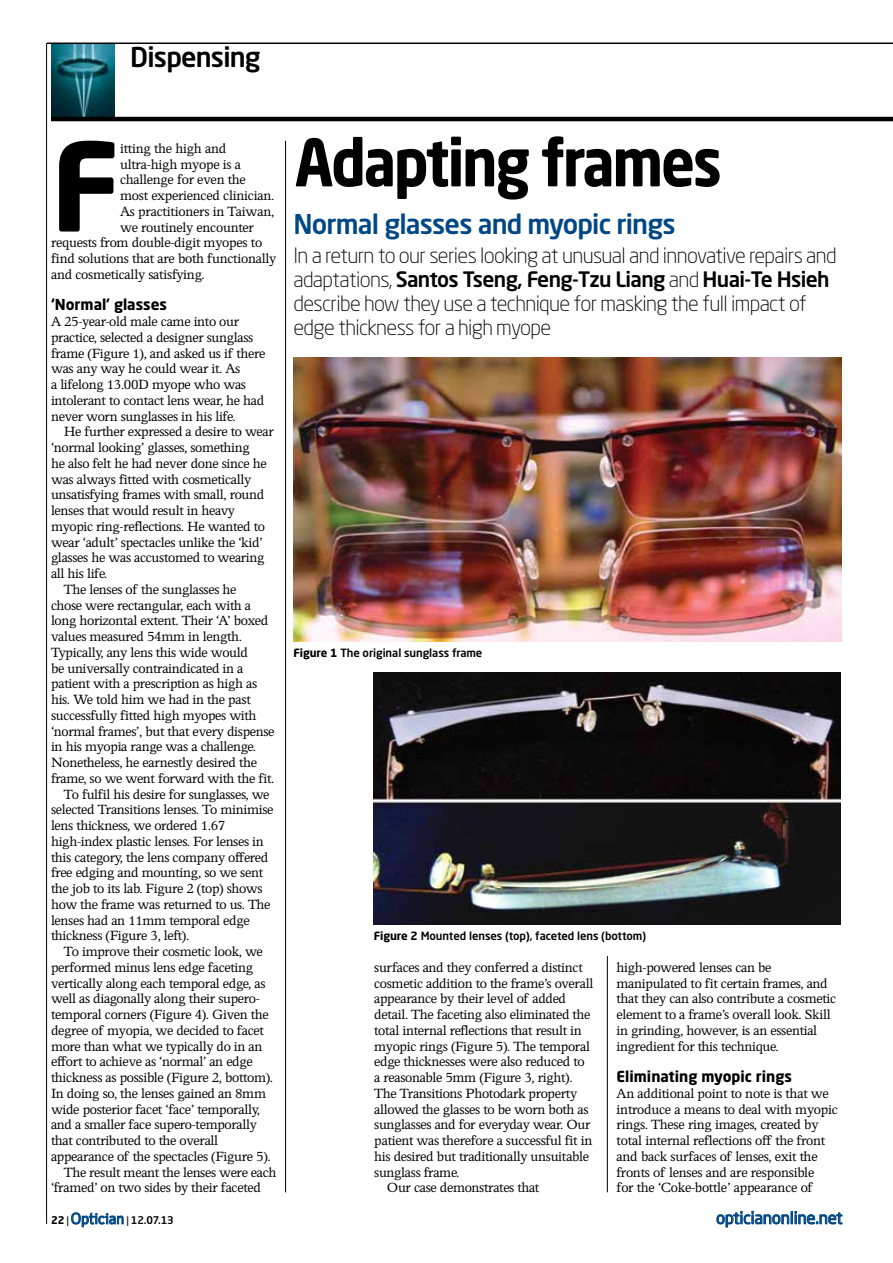
<style>
.page{position:relative;width:893px;height:1263px;background:#fff}
.page>*{position:absolute;margin:0;border:0;box-sizing:border-box;transform-origin:0 0}
.t1{font:700 121.05px "Neo Sans Std";color:#000}
.t2{font:700 64.5px "Neo Sans Std";letter-spacing:-.04em;color:#000;scale:.9 1}
.t3{font:500 27px "Neo Sans Std";letter-spacing:-.03em;color:#004785}
.t4{font:500 27px "Neo Sans Std";letter-spacing:-.03em;color:#000}
.t5{font:300 21px/24px "Neo Sans Std";letter-spacing:-.03em;color:#000}
.t6{font:16.5px "Neo Sans Std";letter-spacing:-.01em;color:#004785}
.t7{font:15px/15.8px "Perrywood MT Std";letter-spacing:-.025em;color:#000}
.t8{font:700 15px "Neo Sans Std";color:#000}
.t9{font:15px "Felbridge Std";letter-spacing:.01em;color:#004785;scale:.91 1}
.t10{font:500 11.25px "Neo Sans Std";letter-spacing:-.005em;color:#000}
.s1{font-weight:500}
.s2{font-weight:700}
.s3{font-family:"Neo Sans Std";font-weight:700;font-size:10.5px;color:#000}
.s4{font-family:"Neo Sans Std";font-size:10.5px;color:#000}
.s5{font-family:"Neo Sans Std";font-weight:500;font-size:10.5px;color:#000}
</style>
<div class="page">
<hr style="left:46px;top:43px;width:1px;height:1181px;background:#000">
<svg style="left:716px;top:1211px;width:127px;height:17px"></svg>
<svg style="left:71px;top:1212px;width:53px;height:15px"></svg>
<img style="left:51px;top:44px;width:64px;height:73px">
<hr style="left:47px;top:43px;width:846px;height:1px;background:#000">
<hr style="left:51px;top:117px;width:842px;height:4px;background:#000">
<hr style="left:285px;top:141px;width:1px;height:1051px;background:#000">
<hr style="left:607px;top:956px;width:1px;height:236px;background:#000">
<img style="left:293px;top:358px;width:549px;height:283px">
<img style="left:374px;top:672px;width:467px;height:252px">
<h3 class="t4" style="left:130px;top:40px;width:132px">Dispensing</h3>
<h1 class="t1" style="left:51px;top:109px;width:72px">F</h1>
<p class="t7" style="left:120px;top:140px;width:108px">itting the high and</p>
<p class="t7" style="left:120px;top:156px;width:123px">ultra-high myope is a</p>
<p class="t7" style="left:120px;top:172px;width:127px">challenge for even the</p>
<p class="t7" style="left:120px;top:187px;width:156px">most experienced clinician.</p>
<p class="t7" style="left:120px;top:203px;width:156px">As practitioners in Taiwan,</p>
<p class="t7" style="left:120px;top:219px;width:135px">we routinely encounter</p>
<p class="t7" style="left:51px;top:235px;width:213px">requests from double-digit myopes to</p>
<p class="t7" style="left:51px;top:250px;width:227px">find solutions that are both functionally</p>
<p class="t7" style="left:51px;top:266px;width:155px">and cosmetically satisfying.</p>
<p class="t8" style="left:51px;top:295px;width:118px">‘Normal’ glasses</p>
<p class="t7" style="left:51px;top:313px;width:216px">A 25-year-old male came into our practice, selected a designer sunglass frame (Figure 1), and asked us if there was any way he could wear it. As<br>a lifelong 13.00D myope who was intolerant to contact lens wear, he had never worn sunglasses in his life.</p>
<p class="t7" style="left:64px;top:424px;width:212px">He further expressed a desire to wear</p>
<p class="t7" style="left:51px;top:439px;width:200px">‘normal looking’ glasses, something</p>
<p class="t7" style="left:51px;top:455px;width:217px">he also felt he had never done since he</p>
<p class="t7" style="left:51px;top:471px;width:202px">was always fitted with cosmetically</p>
<p class="t7" style="left:51px;top:487px;width:215px">unsatisfying frames with small, round</p>
<p class="t7" style="left:51px;top:502px;width:185px">lenses that would result in heavy</p>
<p class="t7" style="left:51px;top:518px;width:215px">myopic ring-reflections. He wanted to</p>
<p class="t7" style="left:51px;top:534px;width:213px">wear ‘adult’ spectacles unlike the ‘kid’</p>
<p class="t7" style="left:51px;top:550px;width:215px">glasses he was accustomed to wearing</p>
<p class="t7" style="left:51px;top:565px;width:58px">all his life.</p>
<p class="t7" style="left:64px;top:581px;width:174px">The lenses of the sunglasses he</p>
<p class="t7" style="left:51px;top:597px;width:202px">chose were rectangular, each with a</p>
<p class="t7" style="left:51px;top:613px;width:219px">long horizontal extent. Their ‘A’ boxed</p>
<p class="t7" style="left:51px;top:628px;width:192px">values measured 54mm in length.</p>
<p class="t7" style="left:51px;top:644px;width:198px">Typically, any lens this wide would</p>
<p class="t7" style="left:51px;top:660px;width:194px">be universally contraindicated in a</p>
<p class="t7" style="left:51px;top:676px;width:208px">patient with a prescription as high as</p>
<p class="t7" style="left:51px;top:691px;width:201px">his. We told him we had in the past</p>
<p class="t7" style="left:51px;top:707px;width:207px">successfully fitted high myopes with</p>
<p class="t7" style="left:51px;top:723px;width:225px">‘normal frames’, but that every dispense</p>
<p class="t7" style="left:51px;top:739px;width:206px">in his myopia range was a challenge.</p>
<p class="t7" style="left:51px;top:754px;width:207px">Nonetheless, he earnestly desired the</p>
<p class="t7" style="left:51px;top:770px;width:225px">frame, so we went forward with the fit.</p>
<p class="t7" style="left:64px;top:786px;width:207px">To fulfil his desire for sunglasses, we</p>
<p class="t7" style="left:51px;top:802px;width:224px">selected Transitions lenses. To minimise</p>
<p class="t7" style="left:51px;top:817px;width:176px">lens thickness, we ordered 1.67</p>
<p class="t7" style="left:51px;top:833px;width:214px">high-index plastic lenses. For lenses in</p>
<p class="t7" style="left:51px;top:849px;width:219px">this category, the lens company offered</p>
<p class="t7" style="left:51px;top:865px;width:214px">free edging and mounting, so we sent</p>
<p class="t7" style="left:51px;top:880px;width:213px">the job to its lab. Figure 2 (top) shows</p>
<p class="t7" style="left:51px;top:896px;width:221px">how the frame was returned to us. The</p>
<p class="t7" style="left:51px;top:912px;width:200px">lenses had an 11mm temporal edge</p>
<p class="t7" style="left:51px;top:928px;width:140px">thickness (Figure 3, left).</p>
<p class="t7" style="left:64px;top:943px;width:201px">To improve their cosmetic look, we</p>
<p class="t7" style="left:51px;top:959px;width:204px">performed minus lens edge faceting</p>
<p class="t7" style="left:51px;top:975px;width:216px">vertically along each temporal edge, as</p>
<p class="t7" style="left:51px;top:991px;width:210px">well as diagonally along their supero-</p>
<p class="t7" style="left:51px;top:1006px;width:219px">temporal corners (Figure 4). Given the</p>
<p class="t7" style="left:51px;top:1022px;width:214px">degree of myopia, we decided to facet</p>
<p class="t7" style="left:51px;top:1038px;width:213px">more than what we typically do in an</p>
<p class="t7" style="left:51px;top:1054px;width:203px">effort to achieve as ‘normal’ an edge</p>
<p class="t7" style="left:51px;top:1069px;width:224px">thickness as possible (Figure 2, bottom).</p>
<p class="t7" style="left:51px;top:1085px;width:217px">In doing so, the lenses gained an 8mm</p>
<p class="t7" style="left:51px;top:1101px;width:210px">wide posterior facet ‘face’ temporally,</p>
<p class="t7" style="left:51px;top:1117px;width:207px">and a smaller face supero-temporally</p>
<p class="t7" style="left:51px;top:1132px;width:169px">that contributed to the overall</p>
<p class="t7" style="left:51px;top:1148px;width:221px">appearance of the spectacles (Figure 5).</p>
<p class="t7" style="left:64px;top:1164px;width:214px">The result meant the lenses were each</p>
<p class="t7" style="left:51px;top:1180px;width:211px">‘framed’ on two sides by their faceted</p>
<h2 class="t2" style="left:295px;top:121px;width:476px">Adapting frames</h2>
<h3 class="t3" style="left:293px;top:207px;width:384px">Normal glasses and myopic rings</h3>
<h3 class="t5" style="left:293px;top:244px;width:545px">In a return to our series looking at unusual and innovative repairs and adaptations, <span class="s1">Santos Tseng, Feng-Tzu Liang</span> and <span class="s1">Huai-Te Hsieh </span>describe how they use a technique for masking the full impact of edge thickness for a high myope</h3>
<p class="t10" style="left:293px;top:645px;width:190px"><span class="s2">Figure 1</span> The original sunglass frame</p>
<p class="t10" style="left:374px;top:929px;width:274px"><span class="s2">Figure 2</span> Mounted lenses (top), faceted lens (bottom)</p>
<p class="t7" style="left:374px;top:959px;width:210px">surfaces and they conferred a distinct</p>
<p class="t7" style="left:374px;top:975px;width:221px">cosmetic addition to the frame’s overall</p>
<p class="t7" style="left:374px;top:991px;width:193px">appearance by their level of added</p>
<p class="t7" style="left:374px;top:1006px;width:218px">detail. The faceting also eliminated the</p>
<p class="t7" style="left:374px;top:1022px;width:209px">total internal reflections that result in</p>
<p class="t7" style="left:374px;top:1038px;width:217px">myopic rings (Figure 5). The temporal</p>
<p class="t7" style="left:374px;top:1054px;width:212px">edge thicknesses were also reduced to</p>
<p class="t7" style="left:374px;top:1069px;width:200px">a reasonable 5mm (Figure 3, right).</p>
<p class="t7" style="left:374px;top:1085px;width:204px">The Transitions Photodark property</p>
<p class="t7" style="left:374px;top:1101px;width:216px">allowed the glasses to be worn both as</p>
<p class="t7" style="left:374px;top:1117px;width:218px">sunglasses and for everyday wear. Our</p>
<p class="t7" style="left:374px;top:1132px;width:220px">patient was therefore a successful fit in</p>
<p class="t7" style="left:374px;top:1148px;width:216px">his desired but traditionally unsuitable</p>
<p class="t7" style="left:374px;top:1164px;width:87px">sunglass frame.</p>
<p class="t7" style="left:387px;top:1180px;width:154px">Our case demonstrates that</p>
<p class="t7" style="left:617px;top:959px;width:221px">high-powered lenses can be manipulated to fit certain frames, and that they can also contribute a cosmetic element to a frame’s overall look. Skill in grinding, however, is an essential ingredient for this technique.</p>
<p class="t8" style="left:617px;top:1067px;width:177px">Eliminating myopic rings</p>
<p class="t7" style="left:617px;top:1085px;width:223px">An additional point to note is that we introduce a means to deal with myopic rings. These ring images, created by total internal reflections off the front and back surfaces of lenses, exit the fronts of lenses and are responsible<br>for the ‘Coke-bottle’ appearance of</p>
<p class="t9" style="left:51px;top:1209px;width:136px"><span class="s3">22</span> <span class="s4">|</span> Optician <span class="s4">|</span> <span class="s5">12.07.13</span></p>
<p class="t6" style="left:716px;top:1208px;width:128px">opticianonline.net</p>
</div>
